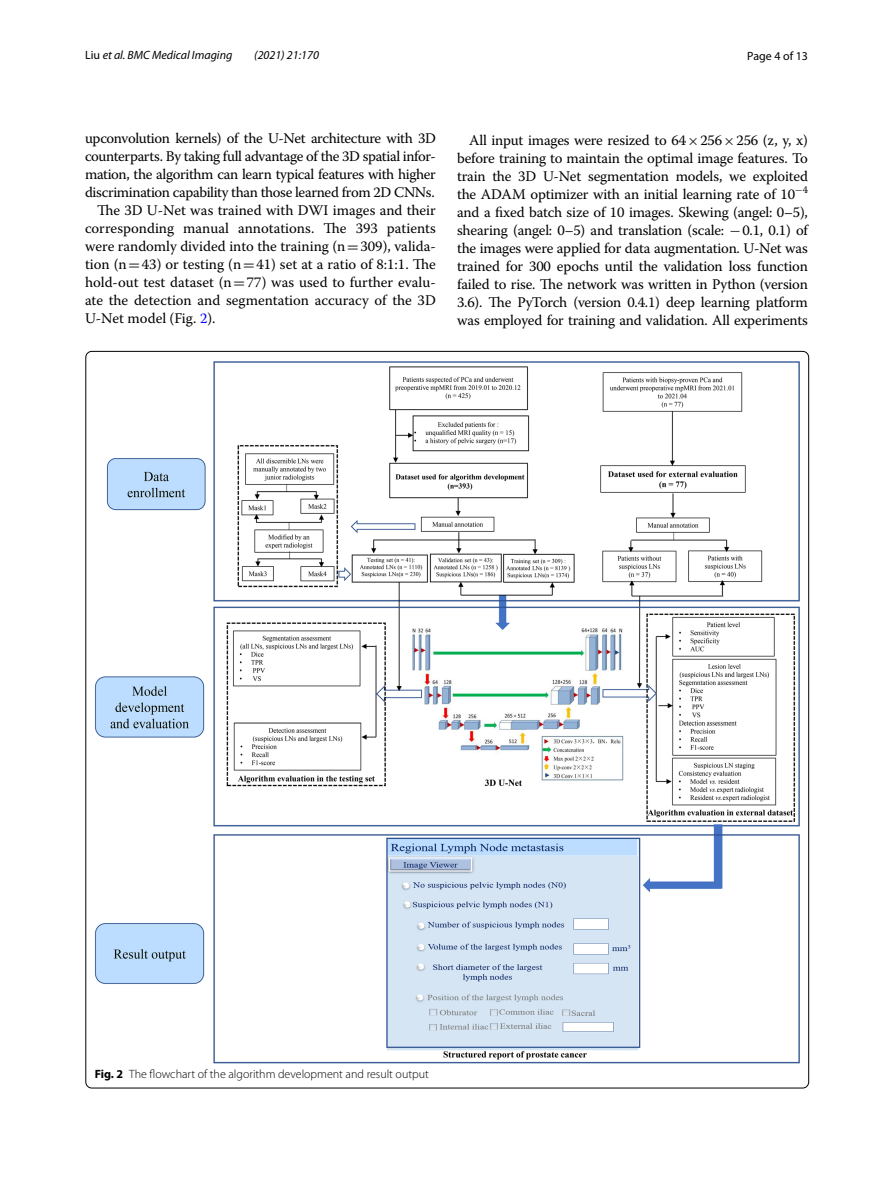
<style>
.page{position:relative;width:893px;height:1187px;background:#fff}
.page>*{position:absolute;margin:0;border:0;box-sizing:border-box;transform-origin:0 0}
.t1{font:14.7px/18px "Warnock Pro";letter-spacing:-.01em;color:#000;text-align:justify}
.t2{font:300 12px "Myriad Pro";color:#000}
.t3{font:italic 12px "Myriad Pro";color:#000}
.t4{font:12px "Myriad Pro";color:#000}
.s1{font-style:normal}
.s2{font-family:"MTSY"}
.s3{color:#00f}
.s4{font-weight:700}
</style>
<div class="page">
<img style="left:95px;top:361px;width:705px;height:702px">
<p class="t3" style="left:85px;top:48px;width:149px"><span class="s1">Liu</span> et al. BMC Medical Imaging</p>
<p class="t3" style="left:254px;top:48px;width:66px">(2021) 21:170</p>
<p class="t4" style="left:747px;top:48px;width:62px">Page 4 of 13</p>
<p class="t1" style="left:85px;top:128px;width:352px">upconvolution kernels) of the U-Net architecture with 3D</p>
<p class="t1" style="left:85px;top:146px;width:352px">counterparts. By taking full advantage of the 3D spatial infor-</p>
<p class="t1" style="left:85px;top:164px;width:352px">mation, the algorithm can learn typical features with higher</p>
<p class="t1" style="left:85px;top:182px;width:351px">discrimination capability than those learned from 2D CNNs.</p>
<p class="t1" style="left:97px;top:200px;width:340px">The 3D U-Net was trained with DWI images and their</p>
<p class="t1" style="left:85px;top:218px;width:352px">corresponding manual annotations. The 393 patients</p>
<p class="t1" style="left:85px;top:236px;width:352px">were randomly divided into the training (n<span class="s2">=</span>309), valida-</p>
<p class="t1" style="left:85px;top:254px;width:352px">tion (n<span class="s2">=</span>43) or testing (n<span class="s2">=</span>41) set at a ratio of 8:1:1. The</p>
<p class="t1" style="left:85px;top:272px;width:352px">hold-out test dataset (n<span class="s2">=</span>77) was used to further evalu-</p>
<p class="t1" style="left:85px;top:290px;width:352px">ate the detection and segmentation accuracy of the 3D</p>
<p class="t1" style="left:85px;top:308px;width:132px">U-Net model (Fig. <span class="s3">2</span>).</p>
<p class="t1" style="left:457px;top:130px;width:352px;text-indent:12px">All input images were resized to 64<span class="s2">×</span>256<span class="s2">×</span>256 (z, y, x) before training to maintain the optimal image features. To train the 3D U-Net segmentation models, we exploited the ADAM optimizer with an initial learning rate of 10<sup>−</sup><sup>4 </sup>and a fixed batch size of 10 images. Skewing (angel: 0–5), shearing (angel: 0–5) and translation (scale: <span class="s2">−</span>0.1, 0.1) of the images were applied for data augmentation. U-Net was trained for 300 epochs until the validation loss function failed to rise. The network was written in Python (version 3.6). The PyTorch (version 0.4.1) deep learning platform was employed for training and validation. All experiments</p>
<p class="t2" style="left:95px;top:1067px;width:335px"><span class="s4">Fig. 2</span> The flowchart of the algorithm development and result output</p>
</div>
